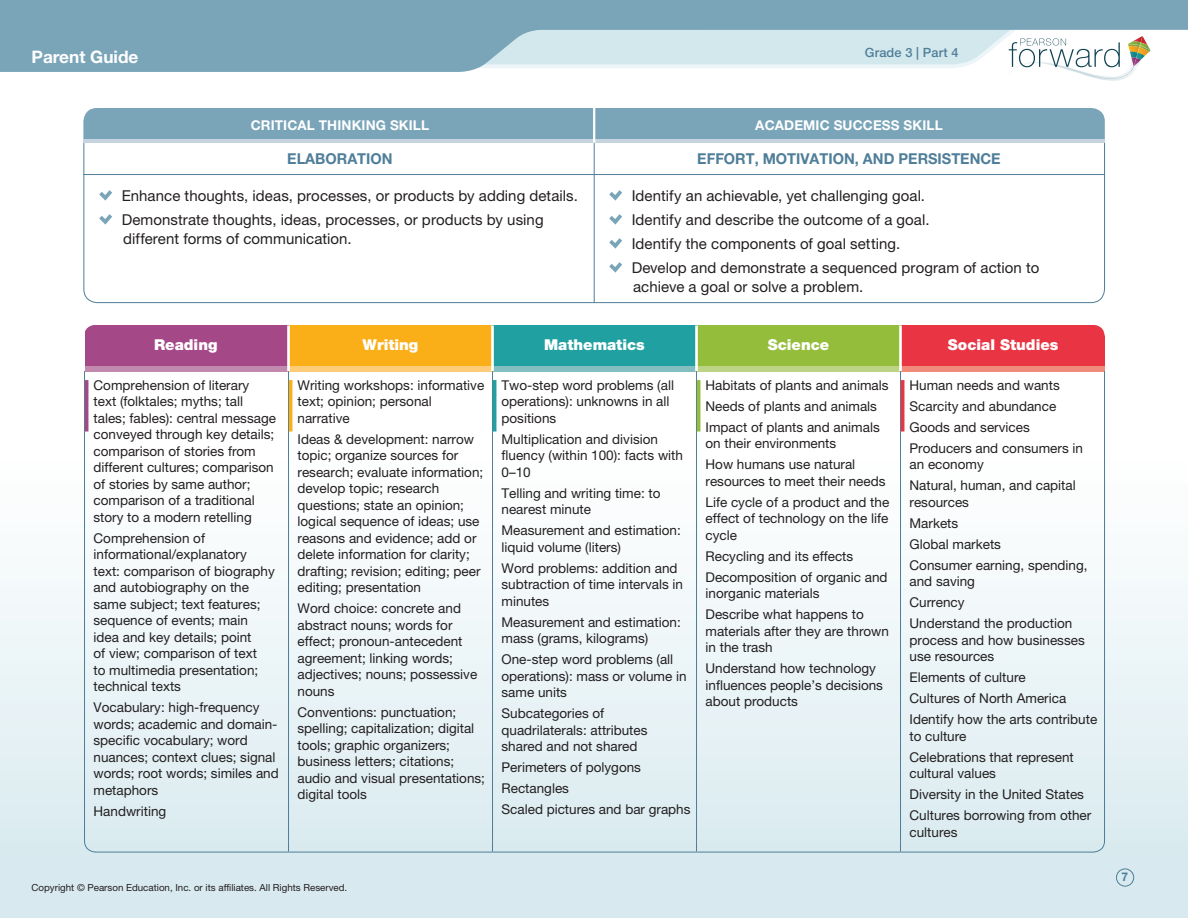
<style>
.page{position:relative;width:1188px;height:918px;background:#fff}
.page>*{position:absolute;margin:0;border:0;box-sizing:border-box;transform-origin:0 0}
.t1{font:700 17.25px "Helvetica Neue LT Std";color:#fff}
.t2{font:15px/24px "Helvetica Neue LT Std";letter-spacing:.005em;color:#231f20}
.t3{font:900 15px "Helvetica Neue LT Std";color:#fff}
.t4{font:700 15px "Helvetica Neue LT Std";color:#4f7e99}
.t5{font:13.5px/16.5px "Helvetica Neue LT Std";color:#231f20}
.t6{font:700 13.5px "Helvetica Neue LT Std";letter-spacing:.01em;color:#fff}
.t7{font:500 12.75px "Helvetica Neue LT Std";letter-spacing:.01em;color:#4f7e99}
.t8{font:700 12px "Helvetica Neue LT Std";color:#4f7e99}
.t9{font:9.75px "Helvetica Neue LT Std";color:#231f20}
</style>
<div class="page">
<div style="left:0;top:0;width:1188px;height:918px;background:linear-gradient(to bottom,#fff,#ddedf1)"></div>
<div style="left:85px;top:326px;width:204px;height:40px;background:#a44888"></div>
<div style="left:289px;top:326px;width:204px;height:40px;background:#faaf18"></div>
<div style="left:493px;top:326px;width:204px;height:40px;background:#20a0a1"></div>
<div style="left:697px;top:326px;width:204px;height:40px;background:#95bd3c"></div>
<div style="left:901px;top:326px;width:204px;height:40px;background:#e83443"></div>
<div style="left:85px;top:366px;width:204px;height:5px;background:#c189ae"></div>
<div style="left:289px;top:366px;width:204px;height:5px;background:#fecc79"></div>
<div style="left:493px;top:366px;width:204px;height:5px;background:#84bec0"></div>
<div style="left:697px;top:366px;width:204px;height:5px;background:#bdd386"></div>
<div style="left:901px;top:366px;width:204px;height:5px;background:#f08b7c"></div>
<hr style="left:84px;top:371px;width:1px;height:470px;background:#4f7e99">
<hr style="left:288px;top:371px;width:1px;height:470px;background:#4f7e99">
<hr style="left:492px;top:371px;width:1px;height:470px;background:#4f7e99">
<hr style="left:696px;top:371px;width:1px;height:470px;background:#4f7e99">
<hr style="left:900px;top:371px;width:1px;height:470px;background:#4f7e99">
<hr style="left:1104px;top:371px;width:1px;height:470px;background:#4f7e99">
<hr style="left:287px;top:326px;width:3px;height:40px;background:#fff">
<hr style="left:491px;top:326px;width:3px;height:40px;background:#fff">
<hr style="left:695px;top:326px;width:3px;height:40px;background:#fff">
<hr style="left:899px;top:326px;width:3px;height:40px;background:#fff">
<svg style="left:287px;top:366px;width:3px;height:5px"></svg>
<svg style="left:491px;top:366px;width:3px;height:5px"></svg>
<svg style="left:695px;top:366px;width:3px;height:5px"></svg>
<svg style="left:899px;top:366px;width:3px;height:5px"></svg>
<hr style="left:901px;top:852px;width:193px;height:1px;background:#4f7e99">
<hr style="left:95px;top:852px;width:194px;height:1px;background:#4f7e99">
<hr style="left:289px;top:852px;width:204px;height:1px;background:#4f7e99">
<hr style="left:493px;top:852px;width:204px;height:1px;background:#4f7e99">
<hr style="left:697px;top:852px;width:204px;height:1px;background:#4f7e99">
<svg style="left:83px;top:324px;width:12px;height:12px"></svg>
<svg style="left:1093px;top:324px;width:12px;height:12px"></svg>
<hr style="left:85px;top:380px;width:3px;height:52px;background:#a44888">
<hr style="left:289px;top:380px;width:3px;height:52px;background:#faaf18">
<hr style="left:493px;top:380px;width:3px;height:52px;background:#20a0a1">
<hr style="left:697px;top:380px;width:3px;height:52px;background:#95bd3c">
<hr style="left:901px;top:380px;width:3px;height:52px;background:#e83443">
<svg style="left:84px;top:840px;width:13px;height:13px"></svg>
<svg style="left:1093px;top:840px;width:12px;height:13px"></svg>
<svg style="left:83px;top:143px;width:1022px;height:160px"></svg>
<hr style="left:594px;top:134px;width:1px;height:169px;background:#4f7e99">
<div style="left:83px;top:108px;width:1022px;height:31px;background:#7aa5b9"></div>
<hr style="left:83px;top:139px;width:1022px;height:4px;background:#c5d4df">
<hr style="left:593px;top:108px;width:2px;height:35px;background:#fff">
<hr style="left:83px;top:174px;width:1022px;height:1px;background:#4f7e99">
<svg style="left:95px;top:186px;width:21px;height:17px"></svg>
<svg style="left:95px;top:210px;width:21px;height:17px"></svg>
<svg style="left:605px;top:186px;width:21px;height:17px"></svg>
<svg style="left:605px;top:210px;width:21px;height:17px"></svg>
<svg style="left:605px;top:234px;width:21px;height:17px"></svg>
<svg style="left:605px;top:258px;width:21px;height:17px"></svg>
<svg style="left:0;top:0;width:1188px;height:73px;background:#99bbca"></svg>
<svg style="left:1007px;top:36px;width:143px;height:45px"></svg>
<div style="left:1116px;top:869px;width:18px;height:18px;border:1px solid #4f7e99;border-radius:50%"></div>
<p class="t1" style="left:32px;top:46px;width:109px">PARENT GUIDE</p>
<p class="t7" style="left:865px;top:44px;width:95px">Grade 3 | Part 4</p>
<p class="t6" style="left:251px;top:116px;width:180px">CRITICAL THINKING SKILL</p>
<p class="t6" style="left:755px;top:116px;width:189px">ACADEMIC SUCCESS SKILL</p>
<p class="t4" style="left:697px;top:149px;width:178px">EFFORT, MOTIVATION, AND</p>
<p class="t4" style="left:899px;top:149px;width:20px">PERSISTENCE</p>
<p class="t2" style="left:122px;top:183px;width:458px">Enhance thoughts, ideas, processes, or products by adding details.<br>Demonstrate thoughts, ideas, processes, or products by using</p>
<p class="t2" style="left:123px;top:227px;width:230px">different forms of communication.</p>
<p class="t4" style="left:287px;top:149px;width:59px">ELABORATI</p>
<p class="t4" style="left:370px;top:149px;width:21px">ON</p>
<p class="t2" style="left:632px;top:183px;width:409px">Identify an achievable, yet challenging goal.<br>Identify and describe the outcome of a goal.<br>Identify the components of goal setting.<br>Develop and demonstrate a sequenced program of action to</p>
<p class="t2" style="left:633px;top:275px;width:232px">achieve a goal or solve a problem.</p>
<p class="t3" style="left:154px;top:336px;width:65px">Reading</p>
<p class="t3" style="left:363px;top:336px;width:57px">Writing</p>
<p class="t3" style="left:544px;top:336px;width:102px">Mathematics</p>
<p class="t3" style="left:768px;top:336px;width:63px">Science</p>
<p class="t3" style="left:948px;top:336px;width:112px">Social Studies</p>
<p class="t5" style="left:94px;top:376px;width:184px">Comprehension of literary<br>text (folktales; myths; tall tales; fables): central message conveyed through key details; comparison of stories from different cultures; comparison of stories by same author; comparison of a traditional story to a modern retelling</p>
<p class="t5" style="left:94px;top:529px;width:183px">Comprehension of informational/explanatory text: comparison of biography and autobiography on the same subject; text features; sequence of events; main idea and key details; point<br>of view; comparison of text<br>to multimedia presentation; technical texts</p>
<p class="t5" style="left:94px;top:699px;width:187px">Vocabulary: high-frequency words; academic and domain&shy;specific vocabulary; word nuances; context clues; signal words; root words; similes and metaphors</p>
<p class="t5" style="left:94px;top:802px;width:74px">Handwriting</p>
<p class="t5" style="left:502px;top:376px;width:174px">Two-step word problems (all operations): unknowns in all positions</p>
<p class="t5" style="left:502px;top:430px;width:183px">Multiplication and division fluency (within 100): facts with<br>0–10</p>
<p class="t5" style="left:502px;top:484px;width:161px">Telling and writing time: to nearest minute</p>
<p class="t5" style="left:502px;top:522px;width:181px">Measurement and estimation: liquid volume (liters)</p>
<p class="t5" style="left:502px;top:559px;width:183px">Word problems: addition and subtraction of time intervals in minutes</p>
<p class="t5" style="left:502px;top:613px;width:181px">Measurement and estimation: mass (grams, kilograms)</p>
<p class="t5" style="left:502px;top:651px;width:187px">One-step word problems (all operations): mass or volume in same units</p>
<p class="t5" style="left:502px;top:705px;width:148px">Subcategories of quadrilaterals: attributes shared and not shared</p>
<p class="t5" style="left:502px;top:757px;width:191px;line-height:21px">Perimeters of polygons<br>Rectangles<br>Scaled pictures and bar graphs</p>
<p class="t5" style="left:706px;top:374px;width:185px;line-height:21px">Habitats of plants and animals<br>Needs of plants and animals<br>Impact of plants and animals</p>
<p class="t5" style="left:706px;top:433px;width:151px;line-height:21px">on their environments<br>How humans use natural</p>
<p class="t5" style="left:706px;top:470px;width:185px;line-height:21px">resources to meet their needs<br>Life cycle of a product and the</p>
<p class="t5" style="left:706px;top:510px;width:184px">effect of technology on the life cycle</p>
<p class="t5" style="left:706px;top:545px;width:184px;line-height:21px">Recycling and its effects<br>Decomposition of organic and</p>
<p class="t5" style="left:706px;top:583px;width:160px;line-height:21px">inorganic materials<br>Describe what happens to</p>
<p class="t5" style="left:706px;top:622px;width:185px">materials after they are thrown in the trash</p>
<p class="t5" style="left:706px;top:660px;width:179px">Understand how technology influences people’s decisions about products</p>
<p class="t5" style="left:298px;top:376px;width:188px">Writing workshops: informative text; opinion; personal narrative</p>
<p class="t5" style="left:298px;top:430px;width:187px">Ideas &amp; development: narrow topic; organize sources for research; evaluate information; develop topic; research questions; state an opinion; logical sequence of ideas; use reasons and evidence; add or delete information for clarity; drafting; revision; editing; peer editing; presentation</p>
<p class="t5" style="left:298px;top:600px;width:181px">Word choice: concrete and abstract nouns; words for effect; pronoun-antecedent agreement; linking words; adjectives; nouns; possessive nouns</p>
<p class="t5" style="left:298px;top:703px;width:189px">Conventions: punctuation; spelling; capitalization; digital tools; graphic organizers; business letters; citations; audio and visual presentations; digital tools</p>
<p class="t5" style="left:910px;top:374px;width:175px;line-height:21px">Human needs and wants<br>Scarcity and abundance<br>Goods and services<br>Producers and consumers in</p>
<p class="t5" style="left:910px;top:454px;width:168px;line-height:21px">an economy<br>Natural, human, and capital</p>
<p class="t5" style="left:910px;top:491px;width:180px;line-height:21px">resources<br>Markets<br>Global markets<br>Consumer earning, spending,</p>
<p class="t5" style="left:910px;top:571px;width:164px;line-height:21px">and saving<br>Currency<br>Understand the production</p>
<p class="t5" style="left:910px;top:631px;width:177px">process and how businesses use resources</p>
<p class="t5" style="left:910px;top:667px;width:189px;line-height:21px">Elements of culture<br>Cultures of North America<br>Identify how the arts contribute</p>
<p class="t5" style="left:910px;top:725px;width:166px;line-height:21px">to culture<br>Celebrations that represent</p>
<p class="t5" style="left:910px;top:763px;width:183px;line-height:21px">cultural values<br>Diversity in the United States<br>Cultures borrowing from other</p>
<p class="t5" style="left:910px;top:824px;width:50px">cultures</p>
<p class="t9" style="left:32px;top:882px;width:317px">Copyright © Pearson Education, Inc. or its affiliates. All Rights Reserved.</p>
<p class="t8" style="left:1121px;top:870px;width:8px">7</p>
</div>
